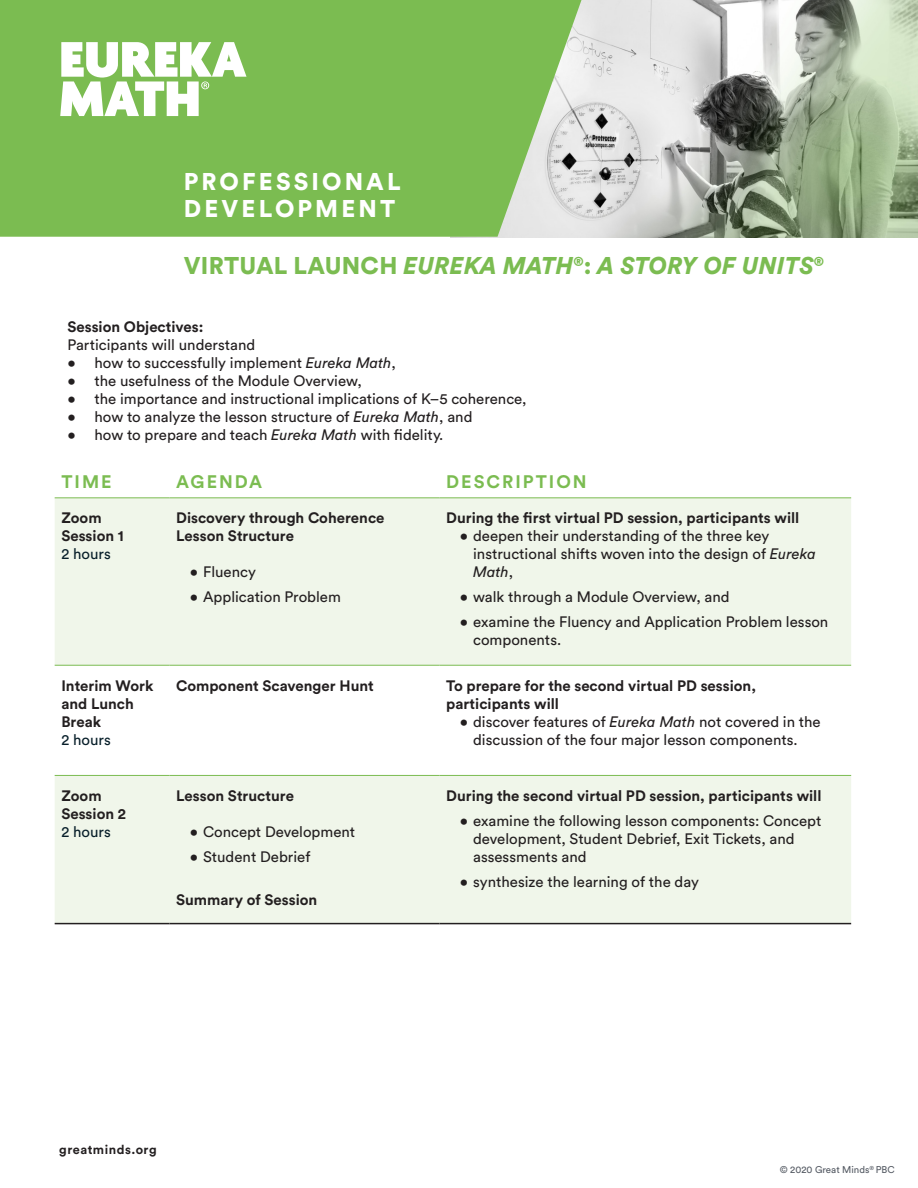
<style>
.page{position:relative;width:918px;height:1188px;background:#fff}
.page>*{position:absolute;margin:0;border:0;box-sizing:border-box;transform-origin:0 0}
.H1_-_Large_Bold_Titl{font:italic 900 24px "Circular Std";letter-spacing:.01em;color:#7bbc51}
.L_A_R_G_E____C_A_P_S{font:900 24px "Circular Std";letter-spacing:.13em;color:#fff}
.TABLE_C_A_P_S{font:700 18px "Circular Std";letter-spacing:.11em;color:#7bbc51}
.Body_Bold{font:15px/18px "Circular Std";color:#231f20}
.Body_Bold-2{font:700 15px/18px "Circular Std";color:#231f20}
.Bullets_Circular{font:700 15px "Circular Std";color:#231f20}
.Body_Text{font:15px "Circular Std";color:#081f2a}
.t1{font:700 12.75px "Circular Std";letter-spacing:.04em;color:#231f20}
.t2{font:9.75px "Circular Std";color:#555b64}
.s1{font-style:normal}
.s2{font-style:italic}
</style>
<div class="page">
<img style="left:581px;top:0;width:337px;height:237px">
<svg style="left:0;top:0;width:581px;height:237px;background:#83bf5d"></svg>
<svg style="left:45px;top:42px;width:202px;height:80px"></svg>
<svg style="left:55px;top:499px;width:796px;height:424px;fill:#f0f6ea"></svg>
<hr style="left:55px;top:498px;width:114px;height:1px;background:#7bbc51">
<hr style="left:169px;top:498px;width:270px;height:1px;background:#7bbc51">
<hr style="left:439px;top:498px;width:412px;height:1px;background:#7bbc51">
<hr style="left:55px;top:665px;width:114px;height:1px;background:#7bbc51">
<hr style="left:169px;top:665px;width:270px;height:1px;background:#7bbc51">
<hr style="left:439px;top:665px;width:412px;height:1px;background:#7bbc51">
<hr style="left:55px;top:775px;width:114px;height:1px;background:#7bbc51">
<hr style="left:169px;top:775px;width:270px;height:1px;background:#7bbc51">
<hr style="left:439px;top:775px;width:412px;height:1px;background:#7bbc51">
<hr style="left:55px;top:923px;width:114px;height:1px;background:#231f20">
<hr style="left:169px;top:923px;width:270px;height:1px;background:#231f20">
<hr style="left:439px;top:923px;width:412px;height:1px;background:#231f20">
<p class="L_A_R_G_E____C_A_P_S" style="left:184px;top:165px;width:218px">PROFESSIONAL</p>
<p class="L_A_R_G_E____C_A_P_S" style="left:184px;top:192px;width:213px">DEVELOPMENT</p>
<p class="H1_-_Large_Bold_Titl" style="left:184px;top:250px;width:642px"><span class="s1">VIRTUAL LAUNCH</span> EUREKA MATH<span class="s1">®:</span> A STORY OF UNITS<span class="s1">®</span></p>
<p class="Body_Bold-2" style="left:68px;top:317px;width:137px">Session Objectives:</p>
<p class="Body_Bold" style="left:68px;top:335px;width:189px">Participants will understand</p>
<p class="Body_Bold" style="left:68px;top:353px;width:330px">• how to successfully implement <span class="s2">Eureka Math</span>,</p>
<p class="Body_Bold" style="left:68px;top:371px;width:296px">• the usefulness of the Module Overview,</p>
<p class="Body_Bold" style="left:68px;top:389px;width:461px">• the importance and instructional implications of K–5 coherence,</p>
<p class="Body_Bold" style="left:68px;top:407px;width:407px">• how to analyze the lesson structure of <span class="s2">Eureka Math</span>, and</p>
<p class="Body_Bold" style="left:68px;top:425px;width:377px">• how to prepare and teach <span class="s2">Eureka Math</span> with fidelity.</p>
<p class="TABLE_C_A_P_S" style="left:62px;top:470px;width:52px">TIME</p>
<p class="TABLE_C_A_P_S" style="left:176px;top:470px;width:88px">AGENDA</p>
<p class="TABLE_C_A_P_S" style="left:446px;top:470px;width:142px">DESCRIPTION</p>
<p class="Body_Bold-2" style="left:61px;top:509px;width:64px">Zoom<br>Session 1</p>
<p class="Body_Text" style="left:61px;top:545px;width:51px">2 hours</p>
<p class="Body_Bold-2" style="left:446px;top:509px;width:355px">During the first virtual PD session, participants will</p>
<p class="Body_Bold" style="left:473px;top:527px;width:344px;text-indent:-14px">• deepen their understanding of the three key instructional shifts woven into the design of <span class="s2">Eureka<br>Math</span>,</p>
<p class="Body_Bold" style="left:460px;top:588px;width:271px">• walk through a Module Overview, and</p>
<p class="Body_Bold" style="left:473px;top:613px;width:357px;text-indent:-14px">• examine the Fluency and Application Problem lesson components.</p>
<p class="Body_Bold-2" style="left:176px;top:509px;width:210px">Discovery through Coherence<br>Lesson Structure</p>
<p class="Body_Bold" style="left:190px;top:563px;width:68px">• Fluency</p>
<p class="Body_Bold" style="left:190px;top:588px;width:153px">• Application Problem</p>
<p class="Body_Bold-2" style="left:61px;top:676px;width:94px">Interim Work and Lunch<br>Break</p>
<p class="Body_Text" style="left:61px;top:731px;width:51px">2 hours</p>
<p class="Body_Bold-2" style="left:61px;top:786px;width:66px">Zoom<br>Session 2</p>
<p class="Body_Text" style="left:61px;top:823px;width:51px">2 hours</p>
<p class="Body_Bold-2" style="left:176px;top:676px;width:199px">Component Scavenger Hunt</p>
<p class="Body_Bold-2" style="left:446px;top:676px;width:311px">To prepare for the second virtual PD session, participants will</p>
<p class="Body_Bold" style="left:473px;top:712px;width:349px;text-indent:-14px">• discover features of <span class="s2">Eureka Math</span> not covered in the discussion of the four major lesson components.</p>
<p class="Body_Bold-2" style="left:176px;top:786px;width:119px">Lesson Structure</p>
<p class="Body_Bold" style="left:190px;top:823px;width:167px">• Concept Development</p>
<p class="Body_Bold" style="left:190px;top:847px;width:122px">• Student Debrief</p>
<p class="Body_Bold-2" style="left:176px;top:890px;width:143px">Summary of Session</p>
<p class="Bullets_Circular" style="left:446px;top:786px;width:377px">During the second virtual PD session, participants will</p>
<p class="Body_Bold" style="left:473px;top:811px;width:350px;text-indent:-14px">• examine the following lesson components: Concept development, Student Debrief, Exit Tickets, and assessments and</p>
<p class="Body_Bold" style="left:460px;top:872px;width:241px">• synthesize the learning of the day</p>
<p class="t1" style="left:59px;top:1141px;width:99px">greatminds.org</p>
<p class="t2" style="left:780px;top:1164px;width:116px">© 2020 Great Minds<sup>®</sup> PBC</p>
</div>
